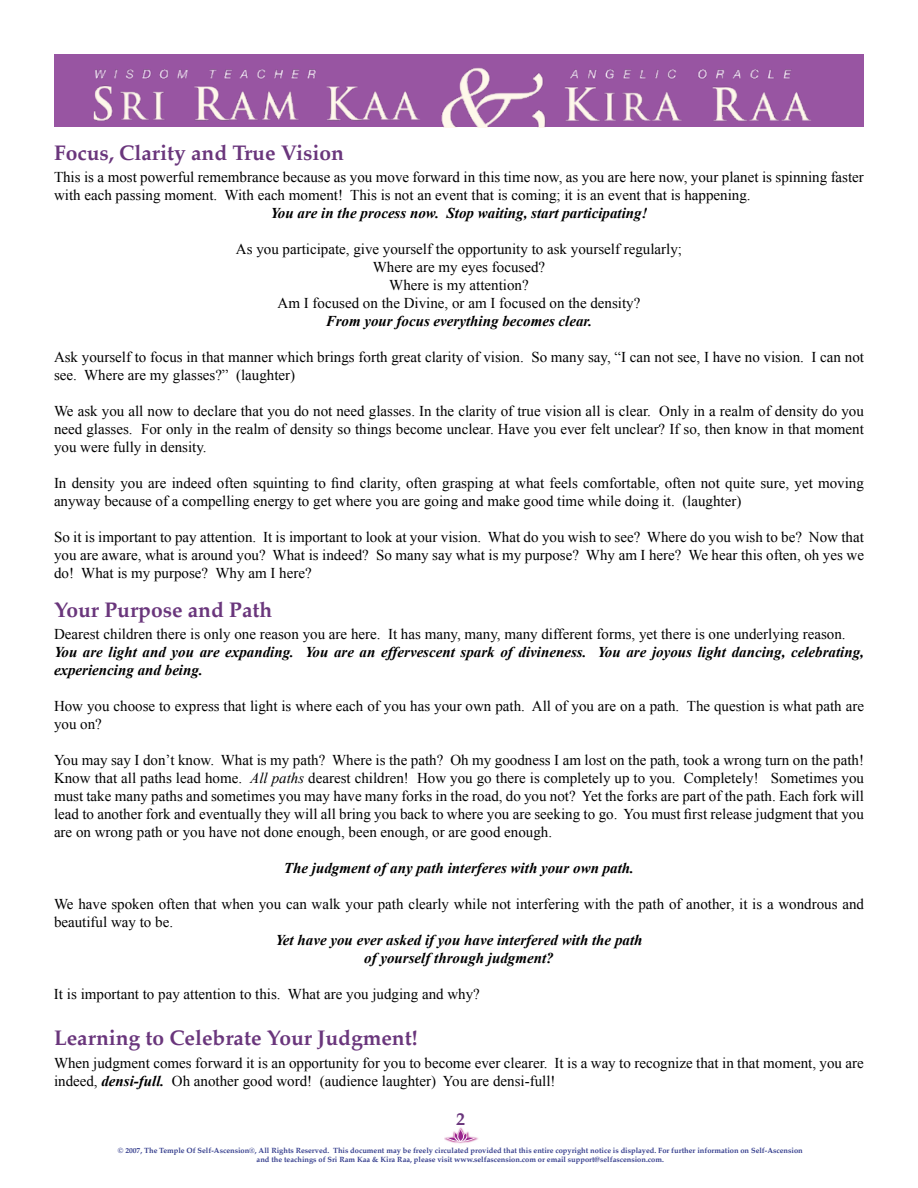
<style>
.page{position:relative;width:918px;height:1188px;background:#fff}
.page>*{position:absolute;margin:0;border:0;box-sizing:border-box;transform-origin:0 0}
.t1{font:700 21px "Palatino";color:#6a367c}
.t2{font:700 18px "Palatino";color:#6a367c}
.t3{font:15px/18px "Times New Roman";color:#000}
.t4{font:italic 700 15px/18px "Times New Roman";color:#000}
.t5{font:700 7.5px/9px "Palatino";color:#37408e;text-align:center}
.s1{font-style:italic}
.s2{font-weight:700;font-style:italic}
</style>
<div class="page">
<div style="left:54px;top:54px;width:810px;height:10px;background:#9855a2"></div>
<img style="left:54px;top:64px;width:810px;height:63px">
<img style="left:445px;top:1127px;width:34px;height:17px">
<svg style="left:446px;top:1129px;width:30px;height:13px"></svg>
<h1 class="t1" style="left:54px;top:145px;width:291px">Focus, Clarity and True Vision</h1>
<p class="t3" style="left:54px;top:170px;width:811px">This is a most powerful remembrance because as you move forward in this time now, as you are here now, your planet is spinning faster with each passing moment. With each moment! This is not an event that is coming; it is an event that is happening.</p>
<p class="t4" style="left:270px;top:204px;width:379px">You are in the process now. Stop waiting, start participating!</p>
<p class="t3" style="left:236px;top:242px;width:448px;text-align:center">As you participate, give yourself the opportunity to ask yourself regularly; Where are my eyes focused?<br>Where is my attention?<br>Am I focused on the Divine, or am I focused on the density?</p>
<p class="t4" style="left:326px;top:312px;width:268px">From your focus everything becomes clear.</p>
<p class="t3" style="left:54px;top:350px;width:812px">Ask yourself to focus in that manner which brings forth great clarity of vision. So many say, “I can not see, I have no vision. I can not see. Where are my glasses?” (laughter)</p>
<p class="t3" style="left:54px;top:404px;width:811px;text-align:justify">We ask you all now to declare that you do not need glasses. In the clarity of true vision all is clear. Only in a realm of density do you need glasses. For only in the realm of density so things become unclear. Have you ever felt unclear? If so, then know in that moment you were fully in density.</p>
<p class="t3" style="left:54px;top:474px;width:811px">In density you are indeed often squinting to find clarity, often grasping at what feels comfortable, often not quite sure, yet moving anyway because of a compelling energy to get where you are going and make good time while doing it. (laughter)</p>
<p class="t3" style="left:54px;top:530px;width:812px;text-align:justify">So it is important to pay attention. It is important to look at your vision. What do you wish to see? Where do you wish to be? Now that you are aware, what is around you? What is indeed? So many say what is my purpose? Why am I here? We hear this often, oh yes we do! What is my purpose? Why am I here?</p>
<h1 class="t1" style="left:54px;top:602px;width:220px">Your Purpose and Path</h1>
<p class="t3" style="left:54px;top:627px;width:793px">Dearest children there is only one reason you are here. It has many, many, many different forms, yet there is one underlying reason.</p>
<p class="t4" style="left:54px;top:643px;width:811px">You are light and you are expanding. You are an effervescent spark of divineness. You are joyous light dancing, celebrating, experiencing and being.</p>
<p class="t3" style="left:54px;top:699px;width:811px">How you choose to express that light is where each of you has your own path. All of you are on a path. The question is what path are you on?</p>
<p class="t3" style="left:54px;top:753px;width:812px;text-align:justify">You may say I don’t know. What is my path? Where is the path? Oh my goodness I am lost on the path, took a wrong turn on the path!<br>Know that all paths lead home. <span class="s1">All paths</span> dearest children! How you go there is completely up to you. Completely! Sometimes you must take many paths and sometimes you may have many forks in the road, do you not? Yet the forks are part of the path. Each fork will lead to another fork and eventually they will all bring you back to where you are seeking to go. You must first release judgment that you are on wrong path or you have not done enough, been enough, or are good enough.</p>
<p class="t4" style="left:284px;top:859px;width:352px">The judgment of any path interferes with your own path.</p>
<p class="t3" style="left:54px;top:897px;width:812px">We have spoken often that when you can walk your path clearly while not interfering with the path of another, it is a wondrous and beautiful way to be.</p>
<p class="t4" style="left:275px;top:931px;width:369px;text-align:center">Yet have you ever asked if you have interfered with the path of yourself through judgment?</p>
<p class="t3" style="left:54px;top:985px;width:427px">It is important to pay attention to this. What are you judging and why?</p>
<h1 class="t1" style="left:54px;top:1030px;width:365px">Learning to Celebrate Your Judgment!</h1>
<p class="t3" style="left:54px;top:1054px;width:811px">When judgment comes forward it is an opportunity for you to become ever clearer. It is a way to recognize that in that moment, you are indeed, <span class="s2">densi-full.</span> Oh another good word! (audience laughter) You are densi-full!</p>
<p class="t2" style="left:456px;top:1112px;width:10px">2</p>
<p class="t5" style="left:118px;top:1147px;width:686px">© 2007, The Temple Of Self-Ascension®, All Rights Reserved. This document may be freely circulated provided that this entire copyright notice is displayed. For further information on Self-Ascension and the teachings of Sri Ram Kaa &amp; Kira Raa, please visit www.selfascension.com or email support@selfascension.com.</p>
</div>
